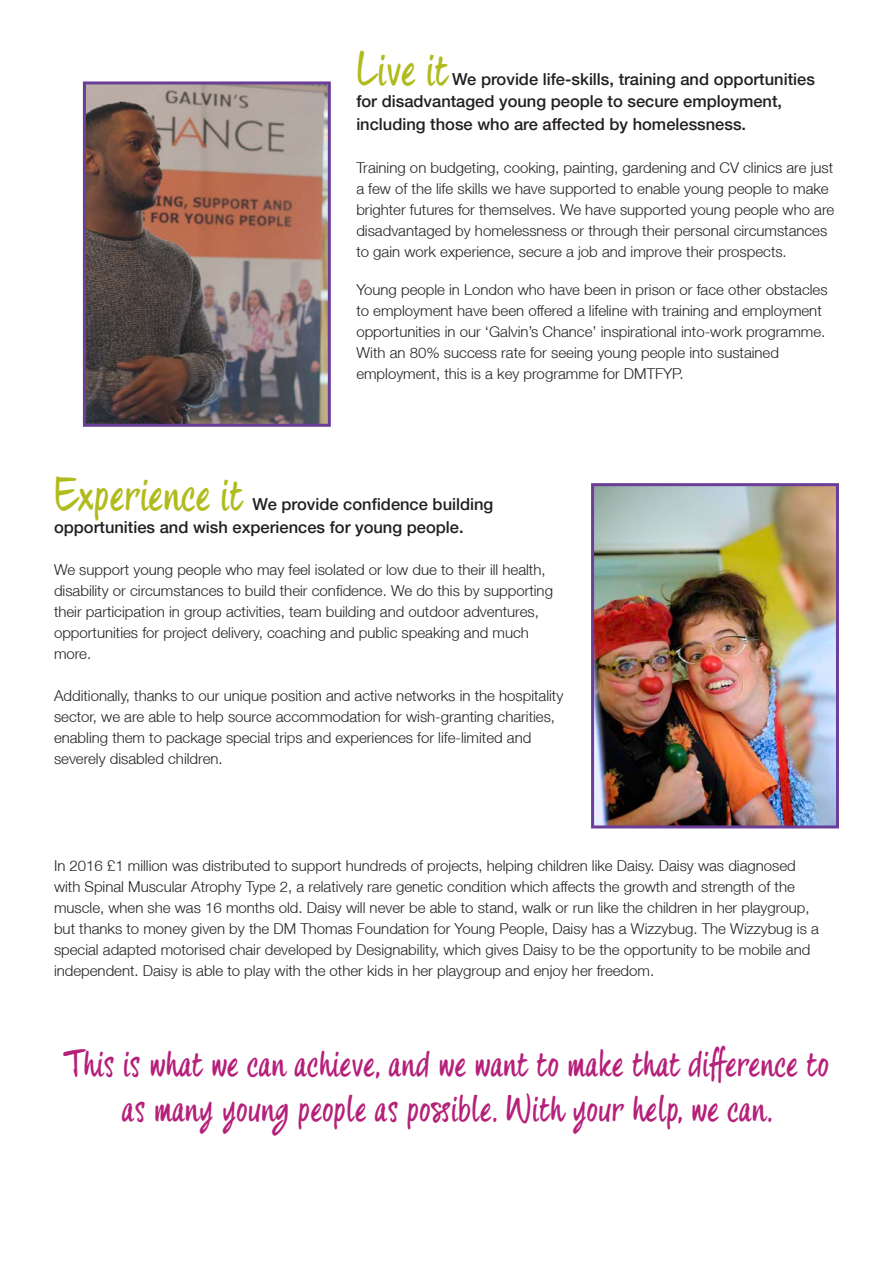
<style>
.page{position:relative;width:893px;height:1263px;background:#fff}
.page>*{position:absolute;margin:0;border:0;box-sizing:border-box;transform-origin:0 0}
.Large_body_text{font:45px "four Hand";color:#b0bb1d}
.Body_text{font:36px/45px "four Hand";color:#b5207a;text-align:center}
.Large_body_text-2{font:500 16.5px/22.5px "Helvetica Neue LT";color:#231f20}
.Body_text-2{font:300 15px/21px "Helvetica Neue LT";color:#231f20}
</style>
<div class="page">
<img style="left:595px;top:487px;width:240px;height:337px">
<div style="left:591px;top:483px;width:248px;height:345px;border:3px solid #6b3e98"></div>
<img style="left:87px;top:85px;width:240px;height:338px">
<div style="left:83px;top:81px;width:248px;height:346px;border:3px solid #6b3e98"></div>
<p class="Large_body_text" style="left:356px;top:43px;width:93px">Live it</p>
<p class="Large_body_text-2" style="left:356px;top:67px;width:460px;text-indent:96px">We provide life-skills, training and opportunities for disadvantaged young people to secure employment, including those who are affected by homelessness.</p>
<p class="Body_text-2" style="left:356px;top:157px;width:479px">Training on budgeting, cooking, painting, gardening and CV clinics are just a few of the life skills we have supported to enable young people to make brighter futures for themselves. We have supported young people who are disadvantaged by homelessness or through their personal circumstances to gain work experience, secure a job and improve their prospects.</p>
<p class="Body_text-2" style="left:356px;top:279px;width:473px">Young people in London who have been in prison or face other obstacles to employment have been offered a lifeline with training and employment opportunities in our ‘Galvin’s Chance’ inspirational into-work programme.<br>With an 80% success rate for seeing young people into sustained employment, this is a key programme for DMTFYP.</p>
<p class="Large_body_text" style="left:54px;top:468px;width:190px">Experience it</p>
<p class="Large_body_text-2" style="left:54px;top:493px;width:441px;text-indent:198px">We provide confidence building opportunities and wish experiences for young people.</p>
<p class="Body_text-2" style="left:54px;top:559px;width:500px">We support young people who may feel isolated or low due to their ill health, disability or circumstances to build their confidence. We do this by supporting their participation in group activities, team building and outdoor adventures, opportunities for project delivery, coaching and public speaking and much more.</p>
<p class="Body_text-2" style="left:54px;top:685px;width:511px">Additionally, thanks to our unique position and active networks in the hospitality sector, we are able to help source accommodation for wish-granting charities, enabling them to package special trips and experiences for life-limited and severely disabled children.</p>
<p class="Body_text-2" style="left:54px;top:855px;width:766px">In 2016 £1 million was distributed to support hundreds of projects, helping children like Daisy. Daisy was diagnosed with Spinal Muscular Atrophy Type 2, a relatively rare genetic condition which affects the growth and strength of the muscle, when she was 16 months old. Daisy will never be able to stand, walk or run like the children in her playgroup, but thanks to money given by the DM Thomas Foundation for Young People, Daisy has a Wizzybug. The Wizzybug is a special adapted motorised chair developed by Designability, which gives Daisy to be the opportunity to be mobile and independent. Daisy is able to play with the other kids in her playgroup and enjoy her freedom.</p>
<p class="Body_text" style="left:65px;top:1041px;width:765px">This is what we can achieve, and we want to make that difference to as many young people as possible. With your help, we can.</p>
</div>
